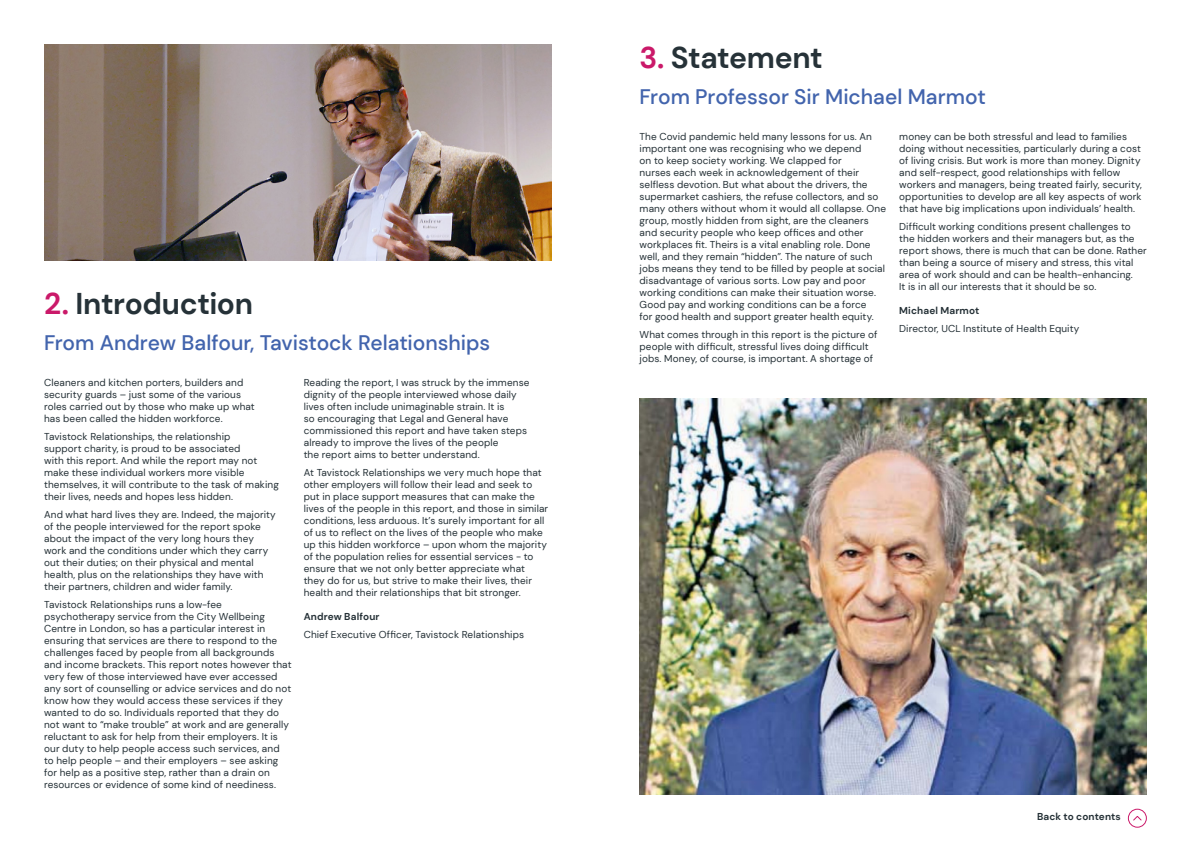
<style>
.page{position:relative;width:1191px;height:842px;background:#fff}
.page>*{position:absolute;margin:0;border:0;box-sizing:border-box;transform-origin:0 0}
.t1{font:700 30px "DM Sans";letter-spacing:-.015em;color:#263238}
.Subheading{font:500 21px "DM Sans";letter-spacing:-.005em;color:#4264ad}
.Body_Text{font:10px/12px "DM Sans";letter-spacing:.01em;color:#243036}
.Body_Text-2{font:700 10px "DM Sans";letter-spacing:.015em;color:#243036}
.s1{color:#ca1969}
</style>
<div class="page">
<img style="left:44px;top:44px;width:507px;height:216px">
<img style="left:639px;top:398px;width:507px;height:396px">
<svg style="left:1127px;top:808px;width:20px;height:20px"></svg>
<h2 class="t1" style="left:44px;top:285px;width:210px"><span class="s1">2.</span> Introduction</h2>
<p class="Subheading" style="left:44px;top:330px;width:448px">From Andrew Balfour, Tavistock Relationships</p>
<p class="Body_Text" style="left:44px;top:377px;width:212px">Cleaners and kitchen porters, builders and security guards – just some of the various roles carried out by those who make up what has been called the hidden workforce.</p>
<p class="Body_Text" style="left:44px;top:431px;width:236px">Tavistock Relationships, the relationship<br>support charity, is proud to be associated<br>with this report. And while the report may not make these individual workers more visible themselves, it will contribute to the task of making their lives, needs and hopes less hidden.</p>
<p class="Body_Text" style="left:44px;top:509px;width:233px">And what hard lives they are. Indeed, the majority of the people interviewed for the report spoke about the impact of the very long hours they work and the conditions under which they carry out their duties; on their physical and mental health, plus on the relationships they have with their partners, children and wider family.</p>
<p class="Body_Text" style="left:44px;top:599px;width:249px">Tavistock Relationships runs a low-fee psychotherapy service from the City Wellbeing Centre in London, so has a particular interest in ensuring that services are there to respond to the challenges faced by people from all backgrounds and income brackets. This report notes however that very few of those interviewed have ever accessed any sort of counselling or advice services and do not know how they would access these services if they wanted to do so. Individuals reported that they do not want to “make trouble” at work and are generally reluctant to ask for help from their employers. It is our duty to help people access such services, and to help people – and their employers – see asking for help as a positive step, rather than a drain on resources or evidence of some kind of neediness.</p>
<p class="Body_Text" style="left:304px;top:377px;width:227px">Reading the report, I was struck by the immense dignity of the people interviewed whose daily lives often include unimaginable strain. It is<br>so encouraging that Legal and General have commissioned this report and have taken steps already to improve the lives of the people<br>the report aims to better understand.</p>
<p class="Body_Text" style="left:304px;top:467px;width:246px">At Tavistock Relationships we very much hope that other employers will follow their lead and seek to put in place support measures that can make the lives of the people in this report, and those in similar conditions, less arduous. It’s surely important for all of us to reflect on the lives of the people who make up this hidden workforce – upon whom the majority of the population relies for essential services - to ensure that we not only better appreciate what they do for us, but strive to make their lives, their health and their relationships that bit stronger.</p>
<p class="Body_Text-2" style="left:304px;top:611px;width:77px">Andrew Balfour</p>
<p class="Body_Text" style="left:304px;top:629px;width:222px">Chief Executive Officer, Tavistock Relationships</p>
<h2 class="t1" style="left:639px;top:39px;width:185px"><span class="s1">3.</span> Statement</h2>
<p class="Subheading" style="left:639px;top:84px;width:348px">From Professor Sir Michael Marmot</p>
<p class="Body_Text" style="left:639px;top:131px;width:248px">The Covid pandemic held many lessons for us. An important one was recognising who we depend<br>on to keep society working. We clapped for<br>nurses each week in acknowledgement of their selfless devotion. But what about the drivers, the supermarket cashiers, the refuse collectors, and so many others without whom it would all collapse. One group, mostly hidden from sight, are the cleaners and security people who keep offices and other workplaces fit. Theirs is a vital enabling role. Done well, and they remain “hidden”. The nature of such jobs means they tend to be filled by people at social disadvantage of various sorts. Low pay and poor working conditions can make their situation worse.<br>Good pay and working conditions can be a force<br>for good health and support greater health equity.</p>
<p class="Body_Text" style="left:639px;top:329px;width:239px">What comes through in this report is the picture of people with difficult, stressful lives doing difficult jobs. Money, of course, is important. A shortage of</p>
<p class="Body_Text" style="left:899px;top:131px;width:244px">money can be both stressful and lead to families doing without necessities, particularly during a cost of living crisis. But work is more than money. Dignity and self-respect, good relationships with fellow workers and managers, being treated fairly, security, opportunities to develop are all key aspects of work that have big implications upon individuals’ health.</p>
<p class="Body_Text" style="left:899px;top:221px;width:249px">Difficult working conditions present challenges to the hidden workers and their managers but, as the report shows, there is much that can be done. Rather than being a source of misery and stress, this vital area of work should and can be health-enhancing.<br>It is in all our interests that it should be so.</p>
<p class="Body_Text-2" style="left:899px;top:305px;width:82px">Michael Marmot</p>
<p class="Body_Text" style="left:899px;top:323px;width:182px">Director, UCL Institute of Health Equity</p>
<p class="Body_Text-2" style="left:1037px;top:810px;width:85px">Back to contents</p>
</div>
